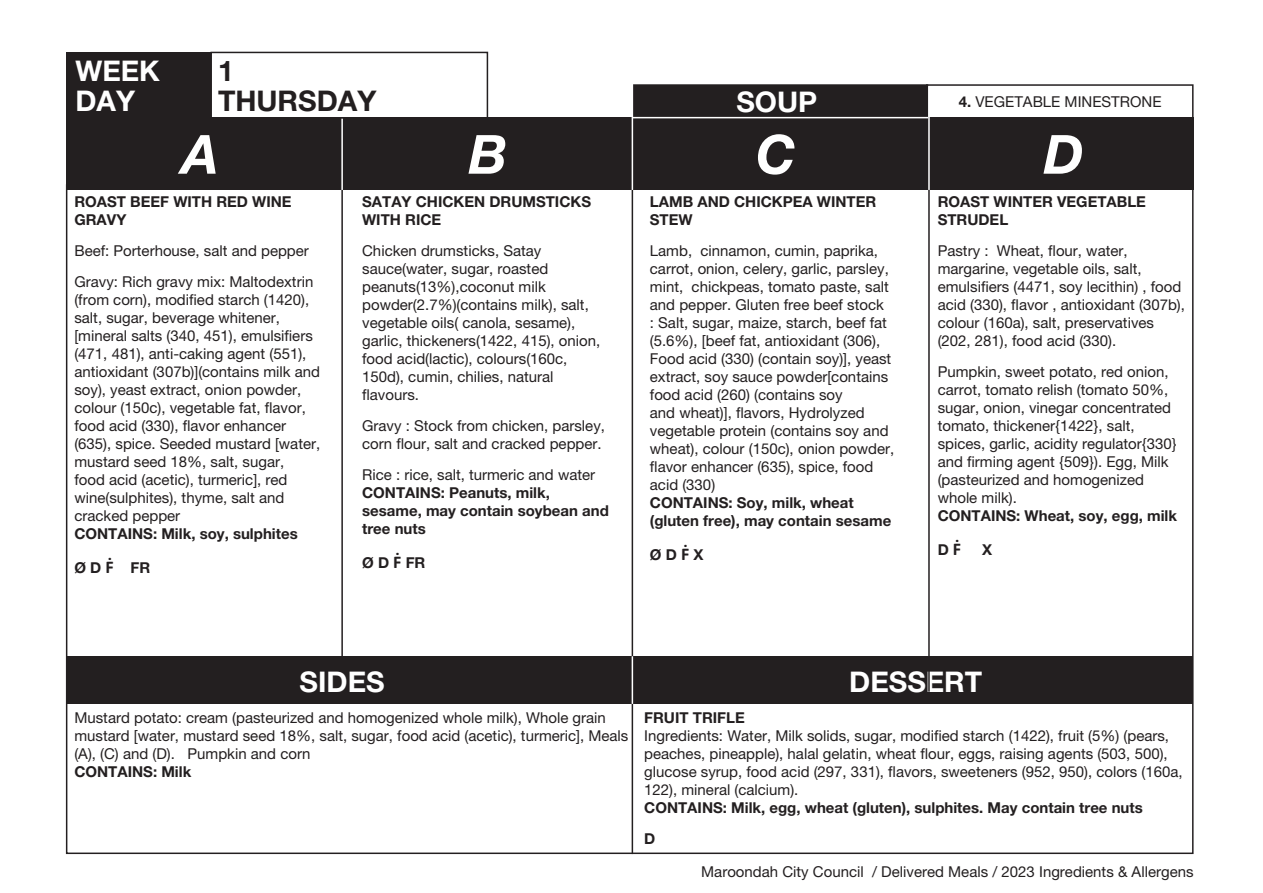
<style>
.page{position:relative;width:1263px;height:893px;background:#fff}
.page>*{position:absolute;margin:0;border:0;box-sizing:border-box;transform-origin:0 0}
.t1{font:italic 700 54px "Helvetica Neue";color:#fff}
.t2{font:700 28.5px "Helvetica Neue";color:#fff}
.t3{font:700 28.5px "Helvetica Neue";color:#231f20}
.t4{font:15px/18px "Helvetica Neue";color:#231f20}
.t5{font:700 15px/18px "Helvetica Neue";color:#231f20}
.s1{font-weight:700}
.s2{font-family:"Calibri";font-size:18px}
</style>
<div class="page">
<div style="left:210px;top:52px;width:278px;height:72px;border:2px solid #231f20"></div>
<div style="left:66px;top:656px;width:1127px;height:48px;background:#231f20"></div>
<div style="left:633px;top:85px;width:294px;height:99px;background:#231f20"></div>
<div style="left:632px;top:84px;width:296px;height:101px;border:2px solid #231f20"></div>
<div style="left:66px;top:118px;width:1127px;height:72px;background:#231f20"></div>
<div style="left:926px;top:84px;width:267px;height:101px;border:2px solid #231f20"></div>
<div style="left:66px;top:52px;width:144px;height:72px;background:#231f20"></div>
<hr style="left:341px;top:119px;width:2px;height:544px;background:#231f20">
<hr style="left:341px;top:119px;width:2px;height:71px;background:#fff">
<hr style="left:632px;top:118px;width:1px;height:736px;background:#231f20">
<hr style="left:632px;top:656px;width:1px;height:48px;background:#fff">
<hr style="left:632px;top:83px;width:1px;height:107px;background:#fff">
<hr style="left:928px;top:185px;width:2px;height:507px;background:#231f20">
<hr style="left:928px;top:86px;width:2px;height:104px;background:#fff">
<hr style="left:632px;top:117px;width:296px;height:1px;background:#fff">
<h2 class="t2" style="left:75px;top:53px;width:86px">WEEK</h2>
<h2 class="t3" style="left:218px;top:53px;width:17px">1</h2>
<h2 class="t2" style="left:75px;top:83px;width:61px">DAY</h2>
<h2 class="t3" style="left:218px;top:83px;width:160px">THURSDAY</h2>
<h2 class="t2" style="left:736px;top:85px;width:82px">SOUP</h2>
<p class="t4" style="left:959px;top:93px;width:204px"><span class="s1">4.</span> VEGETABLE MINESTRONE</p>
<h1 class="t1" style="left:182px;top:121px;width:38px">A</h1>
<h1 class="t1" style="left:469px;top:121px;width:40px">B</h1>
<h1 class="t1" style="left:756px;top:121px;width:42px">C</h1>
<h1 class="t1" style="left:1044px;top:121px;width:42px">D</h1>
<p class="t5" style="left:74px;top:193px;width:219px">ROAST BEEF WITH RED WINE<br>GRAVY</p>
<p class="t4" style="left:74px;top:235px;width:240px;line-height:30.8px">Beef: Porterhouse, salt and pepper<br>Gravy: Rich gravy mix: Maltodextrin</p>
<p class="t4" style="left:74px;top:290px;width:247px">(from corn), modified starch (1420), salt, sugar, beverage whitener, [mineral salts (340, 451), emulsifiers (471, 481), anti-caking agent (551), antioxidant (307b)](contains milk and soy), yeast extract, onion powder, colour (150c), vegetable fat, flavor, food acid (330), flavor enhancer (635), spice. Seeded mustard [water, mustard seed 18%, salt, sugar,<br>food acid (acetic), turmeric], red wine(sulphites), thyme, salt and cracked pepper</p>
<p class="t5" style="left:74px;top:524px;width:225px">CONTAINS: Milk, soy, sulphites</p>
<p class="t5" style="left:74px;top:559px;width:77px">Ø D <span class="s2">Ḟ</span> FR</p>
<p class="t5" style="left:362px;top:193px;width:230px">SATAY CHICKEN DRUMSTICKS<br>WITH RICE</p>
<p class="t4" style="left:362px;top:242px;width:240px">Chicken drumsticks, Satay sauce(water, sugar, roasted peanuts(13%),coconut milk powder(2.7%)(contains milk), salt, vegetable oils( canola, sesame), garlic, thickeners(1422, 415), onion, food acid(lactic), colours(160c,<br>150d), cumin, chilies, natural flavours.</p>
<p class="t4" style="left:362px;top:416px;width:244px">Gravy : Stock from chicken, parsley, corn flour, salt and cracked pepper.</p>
<p class="t4" style="left:362px;top:465px;width:235px">Rice : rice, salt, turmeric and water</p>
<p class="t5" style="left:362px;top:483px;width:248px">CONTAINS: Peanuts, milk, sesame, may contain soybean and tree nuts</p>
<p class="t5" style="left:362px;top:553px;width:65px">Ø D <span class="s2">Ḟ</span> FR</p>
<p class="t5" style="left:650px;top:193px;width:228px">LAMB AND CHICKPEA WINTER<br>STEW</p>
<p class="t4" style="left:650px;top:241px;width:246px">Lamb, cinnamon, cumin, paprika, carrot, onion, celery, garlic, parsley, mint, chickpeas, tomato paste, salt and pepper. Gluten free beef stock<br>: Salt, sugar, maize, starch, beef fat (5.6%), [beef fat, antioxidant (306), Food acid (330) (contain soy)], yeast extract, soy sauce powder[contains food acid (260) (contains soy<br>and wheat)], flavors, Hydrolyzed vegetable protein (contains soy and wheat), colour (150c), onion powder, flavor enhancer (635), spice, food acid (330)</p>
<p class="t5" style="left:650px;top:493px;width:243px">CONTAINS: Soy, milk, wheat (gluten free), may contain sesame</p>
<p class="t5" style="left:650px;top:546px;width:55px">Ø D <span class="s2">Ḟ</span> X</p>
<p class="t5" style="left:938px;top:193px;width:210px">ROAST WINTER VEGETABLE<br>STRUDEL</p>
<p class="t4" style="left:938px;top:242px;width:249px">Pastry : Wheat, flour, water, margarine, vegetable oils, salt, emulsifiers (4471, soy lecithin) , food acid (330), flavor , antioxidant (307b), colour (160a), salt, preservatives (202, 281), food acid (330).</p>
<p class="t4" style="left:938px;top:362px;width:241px">Pumpkin, sweet potato, red onion, carrot, tomato relish (tomato 50%, sugar, onion, vinegar concentrated tomato, thickener{1422}, salt, spices, garlic, acidity regulator{330} and firming agent {509}). Egg, Milk (pasteurized and homogenized whole milk).</p>
<p class="t5" style="left:938px;top:506px;width:241px">CONTAINS: Wheat, soy, egg, milk</p>
<p class="t5" style="left:938px;top:540px;width:25px">D <span class="s2">Ḟ</span></p>
<p class="t5" style="left:982px;top:541px;width:12px">X</p>
<h2 class="t2" style="left:300px;top:664px;width:86px">SIDES</h2>
<h2 class="t2" style="left:849px;top:664px;width:135px">DESSERT</h2>
<p class="t4" style="left:74px;top:709px;width:555px">Mustard potato: cream (pasteurized and homogenized whole milk), Whole grain mustard [water, mustard seed 18%, salt, sugar, food acid (acetic), turmeric], Meals (A), (C) and (D). Pumpkin and corn</p>
<p class="t5" style="left:74px;top:763px;width:118px">CONTAINS: Milk</p>
<p class="t5" style="left:644px;top:709px;width:102px">FRUIT TRIFLE</p>
<p class="t4" style="left:644px;top:727px;width:540px">Ingredients: Water, Milk solids, sugar, modified starch (1422), fruit (5%) (pears, peaches, pineapple), halal gelatin, wheat flour, eggs, raising agents (503, 500), glucose syrup, food acid (297, 331), flavors, sweeteners (952, 950), colors (160a, 122), mineral (calcium).</p>
<p class="t5" style="left:644px;top:792px;width:500px;line-height:30.8px">CONTAINS: Milk, egg, wheat (gluten), sulphites. May contain tree nuts<br>D</p>
<p class="t4" style="left:701px;top:862px;width:494px">Maroondah City Council / Delivered Meals / 2023 Ingredients &amp; Allergens</p>
</div>
